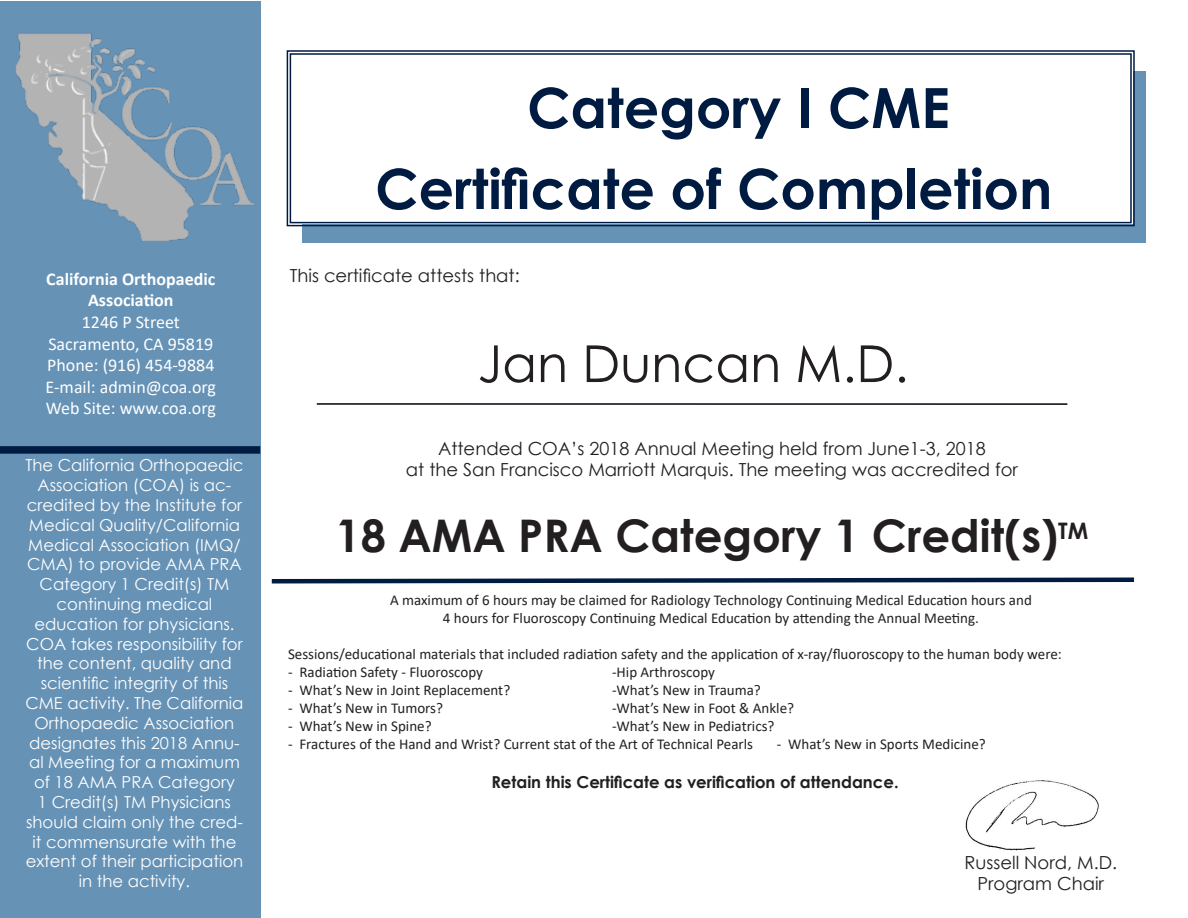
<style>
.page{position:relative;width:1188px;height:918px;background:#fff}
.page>*{position:absolute;margin:0;border:0;box-sizing:border-box;transform-origin:0 0}
.t1{font:700 55.5px/81px "Century Gothic";color:#001b42}
.t2{font:51px "Century Gothic";color:#231f20}
.t3{font:700 45px "Century Gothic";color:#231f20}
.t4{font:18px "Century Gothic";color:#231f20}
.t5{font:18px "Calibri";color:#fff}
.t6{font:700 18px "Calibri";color:#fff}
.t7{font:16.5px/19.8px "Century Gothic";color:#fff;text-align:center}
.t8{font:700 16.5px "Century Gothic";color:#231f20}
.t9{font:15px "Calibri";color:#231f20}
</style>
<div class="page">
<div style="left:1px;top:1px;width:260px;height:916px;background:#6692b6"></div>
<div style="left:302px;top:72px;width:844px;height:171px;background:#6692b6"></div>
<div style="left:0;top:446px;width:260px;height:8px;background:#001b42"></div>
<svg style="left:271px;top:577px;width:863px;height:7px"></svg>
<div style="left:286px;top:50px;width:849px;height:177px;background:#fff"></div>
<div style="left:290px;top:53px;width:842px;height:170px;border:1px solid #001b42"></div>
<hr style="left:317px;top:403px;width:750px;height:2px;background:#00000b">
<img style="left:965px;top:780px;width:134px;height:71px">
<img style="left:15px;top:33px;width:239px;height:209px">
<p class="t6" style="left:46px;top:266px;width:171px">California Orthopaedic</p>
<p class="t6" style="left:88px;top:288px;width:87px">Association</p>
<p class="t5" style="left:82px;top:309px;width:100px">1246 P Street</p>
<p class="t5" style="left:48px;top:331px;width:166px">Sacramento, CA 95819</p>
<p class="t5" style="left:47px;top:353px;width:169px">Phone: (916) 454-9884</p>
<p class="t5" style="left:46px;top:374px;width:172px">E-mail: admin@coa.org</p>
<p class="t5" style="left:46px;top:396px;width:172px">Web Site: www.coa.org</p>
<p class="t7" style="left:25px;top:455px;width:220px">The California Orthopaedic<br>Association (COA) is ac&shy;credited by the Institute for<br>Medical Quality/California<br>Medical Association (IMQ/<br>CMA) to provide AMA PRA<br>Category 1 Credit(s) TM continuing medical</p>
<p class="t7" style="left:25px;top:614px;width:220px">education for physicians.<br>COA takes responsibility for the content, quality and scientific integrity of this<br>CME activity. The California<br>Orthopaedic Association designates this 2018 Annu&shy;al Meeting for a maximum of 18 AMA PRA Category<br>1 Credit(s) TM Physicians should claim only the cred&shy;it commensurate with the extent of their participation in the activity.</p>
<p class="t1" style="left:375px;top:65px;width:679px;text-indent:152px">Category I CME<br>Certificate of Completion</p>
<p class="t4" style="left:290px;top:263px;width:231px">This certificate attests that:</p>
<p class="t2" style="left:478px;top:328px;width:432px">Jan Duncan M.D.</p>
<p class="t4" style="left:438px;top:435px;width:549px">Attended COA’s 2018 Annual Meeting held from June1-3, 2018</p>
<p class="t4" style="left:406px;top:457px;width:613px">at the San Francisco Marriott Marquis. The meeting was accredited for</p>
<p class="t3" style="left:336px;top:501px;width:754px">18 AMA PRA Category 1 Credit(s)<sup>TM</sup></p>
<p class="t9" style="left:390px;top:590px;width:643px">A maximum of 6 hours may be claimed for Radiology Technology Continuing Medical Education hours and</p>
<p class="t9" style="left:443px;top:608px;width:537px">4 hours for Fluoroscopy Continuing Medical Education by attending the Annual Meeting.</p>
<p class="t9" style="left:288px;top:644px;width:775px">Sessions/educational materials that included radiation safety and the application of x-ray/fluoroscopy to the human body were:</p>
<p class="t9" style="left:288px;top:662px;width:196px">- Radiation Safety - Fluoroscopy</p>
<p class="t9" style="left:612px;top:662px;width:104px">-Hip Arthroscopy</p>
<p class="t9" style="left:288px;top:680px;width:224px">- What’s New in Joint Replacement?</p>
<p class="t9" style="left:612px;top:680px;width:150px">-What’s New in Trauma?</p>
<p class="t9" style="left:288px;top:698px;width:157px">- What’s New in Tumors?</p>
<p class="t9" style="left:612px;top:698px;width:184px">-What’s New in Foot &amp; Ankle?</p>
<p class="t9" style="left:288px;top:716px;width:145px">- What’s New in Spine?</p>
<p class="t9" style="left:612px;top:716px;width:164px">-What’s New in Pediatrics?</p>
<p class="t9" style="left:288px;top:734px;width:467px">- Fractures of the Hand and Wrist? Current stat of the Art of Technical Pearls</p>
<p class="t9" style="left:777px;top:734px;width:211px">- What’s New in Sports Medicine?</p>
<p class="t8" style="left:491px;top:770px;width:409px">Retain this Certificate as verification of attendance.</p>
<p class="t4" style="left:965px;top:849px;width:154px">Russell Nord, M.D.</p>
<p class="t4" style="left:978px;top:871px;width:128px">Program Chair</p>
</div>
